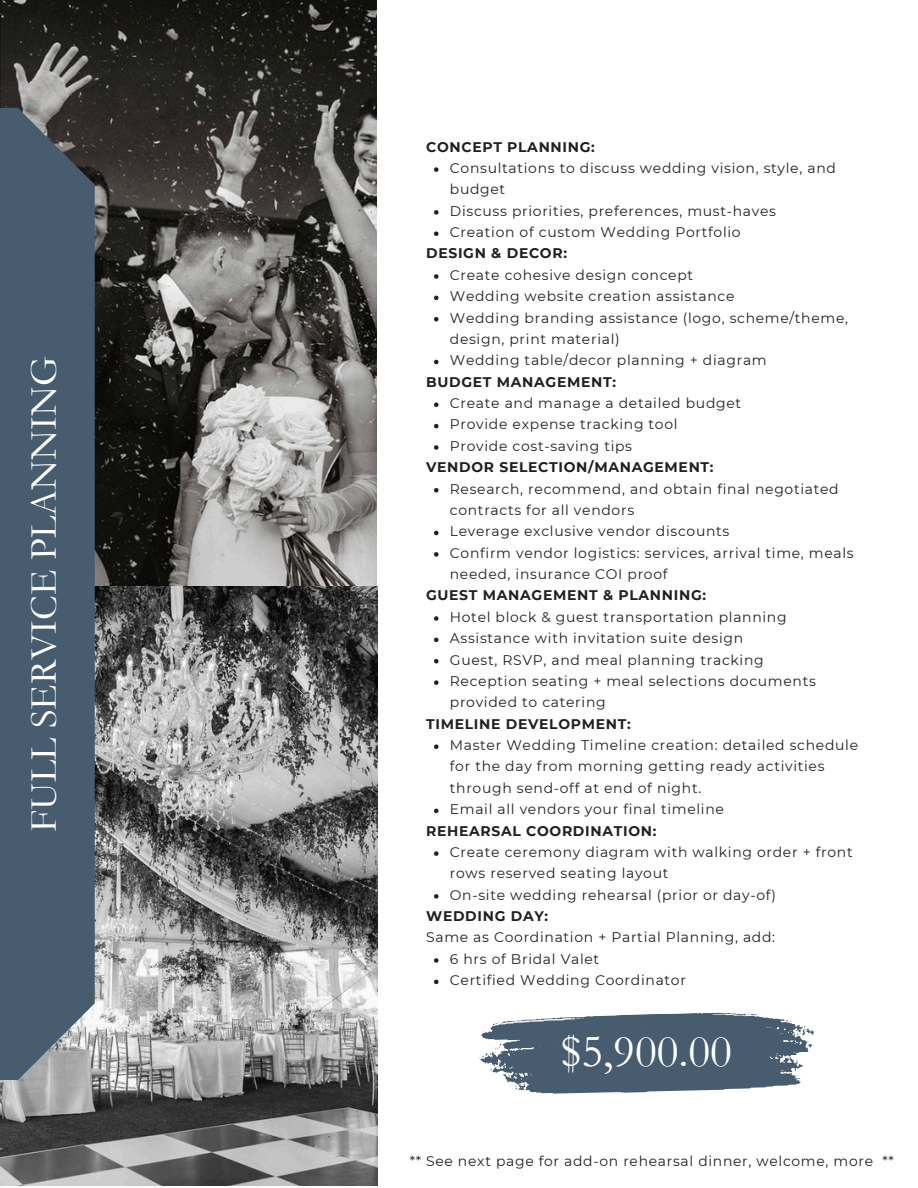
<style>
.page{position:relative;width:918px;height:1188px;background:#fff}
.page>*{position:absolute;margin:0;border:0;box-sizing:border-box;transform-origin:0 0}
.t1{font:46.35px "Garamond";color:#fff}
.t2{font:38.85px "Garamond";color:#fff}
.t3{font:13.95px/21.3px "Montserrat";letter-spacing:.05em;color:#231f20}
.t4{font:700 13.95px "Montserrat";letter-spacing:.05em;color:#231f20}
</style>
<div class="page">
<img style="left:0;top:0;width:377px;height:1186px">
<div style="left:0;top:108px;width:95px;height:972px;background:#475c6f"></div>
<svg style="left:478px;top:1012px;width:336px;height:82px"></svg>
<svg style="left:434px;top:167px;width:5px;height:5px"></svg>
<svg style="left:434px;top:210px;width:5px;height:5px"></svg>
<svg style="left:434px;top:231px;width:5px;height:5px"></svg>
<svg style="left:434px;top:274px;width:5px;height:5px"></svg>
<svg style="left:434px;top:296px;width:5px;height:4px"></svg>
<svg style="left:434px;top:317px;width:5px;height:4px"></svg>
<svg style="left:434px;top:360px;width:5px;height:4px"></svg>
<svg style="left:434px;top:402px;width:5px;height:5px"></svg>
<svg style="left:434px;top:424px;width:5px;height:4px"></svg>
<svg style="left:434px;top:445px;width:5px;height:5px"></svg>
<svg style="left:434px;top:488px;width:5px;height:4px"></svg>
<svg style="left:434px;top:531px;width:5px;height:4px"></svg>
<svg style="left:434px;top:552px;width:5px;height:5px"></svg>
<svg style="left:434px;top:616px;width:5px;height:5px"></svg>
<svg style="left:434px;top:638px;width:5px;height:4px"></svg>
<svg style="left:434px;top:659px;width:5px;height:4px"></svg>
<svg style="left:434px;top:680px;width:5px;height:5px"></svg>
<svg style="left:434px;top:744px;width:5px;height:5px"></svg>
<svg style="left:434px;top:809px;width:5px;height:4px"></svg>
<svg style="left:434px;top:851px;width:5px;height:5px"></svg>
<svg style="left:434px;top:894px;width:5px;height:5px"></svg>
<svg style="left:434px;top:958px;width:5px;height:5px"></svg>
<svg style="left:434px;top:980px;width:5px;height:4px"></svg>
<p class="t2" style="left:22px;top:832px;width:476px;rotate:-90deg">FULL SERVICE PLANNING</p>
<h2 class="t4" style="left:426px;top:138px;width:170px">CONCEPT PLANNING:</h2>
<p class="t3" style="left:450px;top:157px;width:388px">Consultations to discuss wedding vision, style, and budget</p>
<h3 class="t3" style="left:450px;top:200px;width:328px">Discuss priorities, preferences, must-haves</h3>
<p class="t3" style="left:450px;top:221px;width:292px">Creation of custom Wedding Portfolio</p>
<p class="t4" style="left:426px;top:245px;width:142px">DESIGN &amp; DECOR:</p>
<p class="t3" style="left:450px;top:264px;width:245px">Create cohesive design concept</p>
<h3 class="t3" style="left:450px;top:286px;width:286px">Wedding website creation assistance</h3>
<p class="t3" style="left:450px;top:307px;width:400px">Wedding branding assistance (logo, scheme/theme, design, print material)</p>
<p class="t3" style="left:450px;top:350px;width:318px">Wedding table/decor planning + diagram</p>
<p class="t4" style="left:426px;top:373px;width:191px">BUDGET MANAGEMENT:</p>
<p class="t3" style="left:450px;top:392px;width:293px">Create and manage a detailed budget</p>
<h3 class="t3" style="left:450px;top:414px;width:229px">Provide expense tracking tool</h3>
<p class="t3" style="left:450px;top:435px;width:184px">Provide cost-saving tips</p>
<p class="t4" style="left:426px;top:459px;width:289px">VENDOR SELECTION/MANAGEMENT:</p>
<p class="t3" style="left:450px;top:478px;width:390px">Research, recommend, and obtain final negotiated contracts for all vendors</p>
<h3 class="t3" style="left:450px;top:521px;width:281px">Leverage exclusive vendor discounts</h3>
<p class="t3" style="left:450px;top:542px;width:405px">Confirm vendor logistics: services, arrival time, meals needed, insurance COI proof</p>
<p class="t4" style="left:426px;top:587px;width:282px">GUEST MANAGEMENT &amp; PLANNING:</p>
<p class="t3" style="left:450px;top:606px;width:338px">Hotel block &amp; guest transportation planning</p>
<h3 class="t3" style="left:450px;top:628px;width:295px">Assistance with invitation suite design</h3>
<p class="t3" style="left:450px;top:649px;width:315px">Guest, RSVP, and meal planning tracking</p>
<p class="t3" style="left:450px;top:670px;width:368px">Reception seating + meal selections documents provided to catering</p>
<p class="t4" style="left:426px;top:715px;width:206px">TIMELINE DEVELOPMENT:</p>
<p class="t3" style="left:450px;top:734px;width:410px">Master Wedding Timeline creation: detailed schedule for the day from morning getting ready activities through send-off at end of night.</p>
<h3 class="t3" style="left:450px;top:799px;width:276px">Email all vendors your final timeline</h3>
<p class="t4" style="left:426px;top:822px;width:232px">REHEARSAL COORDINATION:</p>
<p class="t3" style="left:450px;top:841px;width:404px">Create ceremony diagram with walking order + front rows reserved seating layout</p>
<h3 class="t3" style="left:450px;top:884px;width:328px">On-site wedding rehearsal (prior or day-of)</h3>
<p class="t4" style="left:426px;top:908px;width:124px">WEDDING DAY:</p>
<p class="t3" style="left:426px;top:927px;width:351px">Same as Coordination + Partial Planning, add:</p>
<p class="t3" style="left:450px;top:948px;width:151px">6 hrs of Bridal Valet</p>
<p class="t3" style="left:450px;top:970px;width:238px">Certified Wedding Coordinator</p>
<p class="t1" style="left:561px;top:1026px;width:173px">$5,900.00</p>
<p class="t3" style="left:410px;top:1151px;width:486px">** See next page for add-on rehearsal dinner, welcome, more **</p>
</div>
